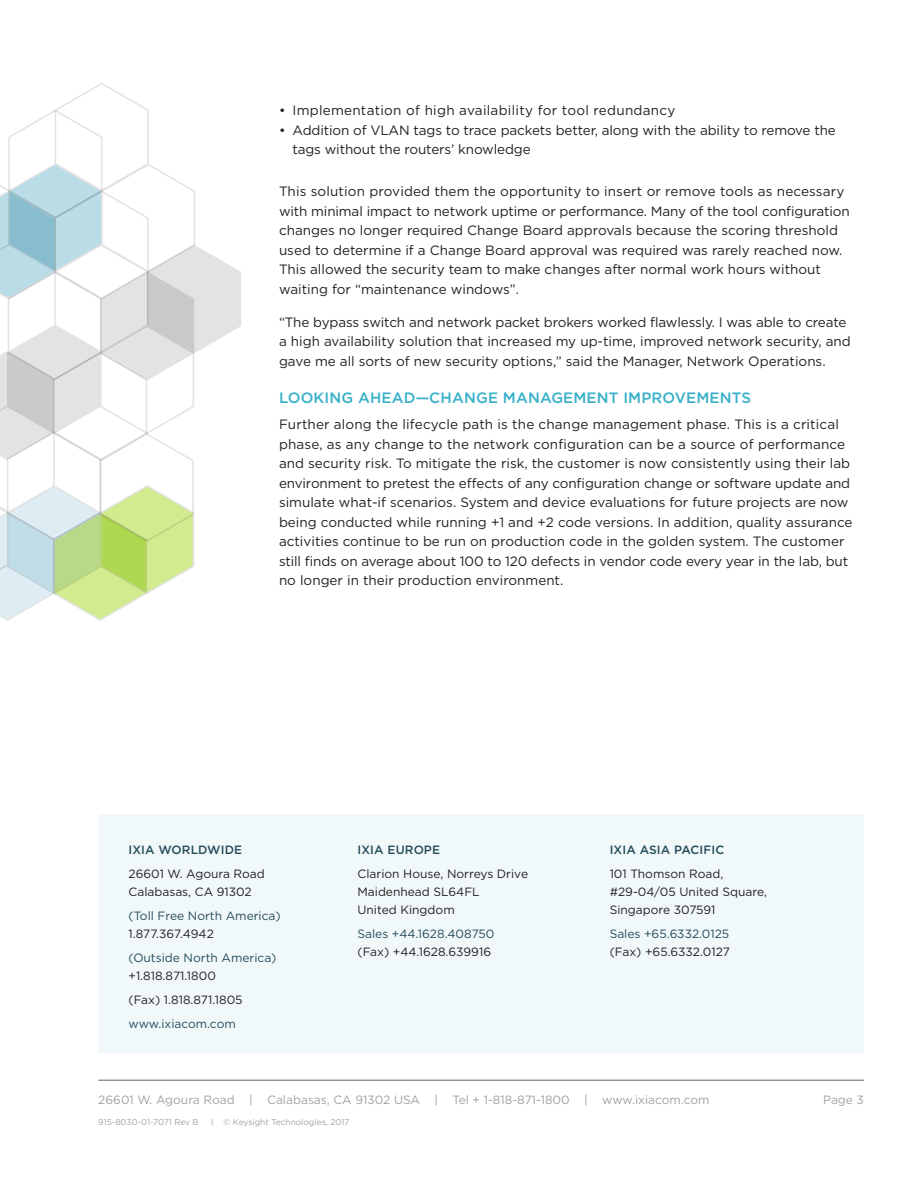
<style>
.page{position:relative;width:918px;height:1188px;background:#fff}
.page>*{position:absolute;margin:0;border:0;box-sizing:border-box;transform-origin:0 0}
.headline_-_level_1{font:500 15px "Gotham";letter-spacing:.01em;color:#37b0c9}
.body_copy{font:13.5px/19.5px "Gotham";color:#231f20}
.body_copy-2{font:13.5px "Gotham";letter-spacing:.02em;color:#231f20}
.headquarters_body{font:12px/18px "Gotham";color:#244c5a}
.headquarters_body-2{font:12px/18px "Gotham";color:#231f20}
.footer_address{font:12px "Gotham";color:#9fa1a4}
.global_headquarters{font:500 12px "Gotham";letter-spacing:.01em;color:#244c5a}
.page_no{font:12px "Gotham";color:#9fa1a4}
.t1{font:8.4px "Gotham";color:#9fa1a4}
.s1{color:#231f20}
</style>
<div class="page">
<hr style="left:98px;top:1080px;width:766px;height:1px;background:#606369">
<div style="left:98px;top:814px;width:766px;height:238px;background:#f1f8fa"></div>
<svg style="left:0;top:83px;width:241px;height:538px"></svg>
<p class="body_copy-2" style="left:279px;top:102px;width:398px">• Implementation of high availability for tool redundancy</p>
<p class="body_copy" style="left:292px;top:120px;width:545px;text-indent:-14px">• Addition of VLAN tags to trace packets better, along with the ability to remove the tags without the routers’ knowledge</p>
<p class="body_copy" style="left:279px;top:181px;width:572px">This solution provided them the opportunity to insert or remove tools as necessary with minimal impact to network uptime or performance. Many of the tool configuration changes no longer required Change Board approvals because the scoring threshold used to determine if a Change Board approval was required was rarely reached now.<br>This allowed the security team to make changes after normal work hours without waiting for “maintenance windows”.</p>
<p class="body_copy" style="left:279px;top:312px;width:573px">“The bypass switch and network packet brokers worked flawlessly. I was able to create a high availability solution that increased my up-time, improved network security, and gave me all sorts of new security options,” said the Manager, Network Operations.</p>
<p class="headline_-_level_1" style="left:279px;top:388px;width:474px">LOOKING AHEAD—CHANGE MANAGEMENT IMPROVEMENTS</p>
<p class="body_copy" style="left:279px;top:415px;width:575px">Further along the lifecycle path is the change management phase. This is a critical phase, as any change to the network configuration can be a source of performance and security risk. To mitigate the risk, the customer is now consistently using their lab environment to pretest the effects of any configuration change or software update and simulate what-if scenarios. System and device evaluations for future projects are now being conducted while running +1 and +2 code versions. In addition, quality assurance activities continue to be run on production code in the golden system. The customer still finds on average about 100 to 120 defects in vendor code every year in the lab, but no longer in their production environment.</p>
<p class="global_headquarters" style="left:129px;top:842px;width:115px">IXIA WORLDWIDE</p>
<p class="headquarters_body-2" style="left:129px;top:865px;width:138px">26601 W. Agoura Road<br>Calabasas, CA 91302</p>
<p class="headquarters_body" style="left:129px;top:907px;width:154px">(Toll Free North America)<br><span class="s1">1.877.367.4942</span></p>
<p class="headquarters_body" style="left:129px;top:949px;width:150px">(Outside North America) <span class="s1">+1.818.871.1800</span></p>
<p class="headquarters_body-2" style="left:129px;top:991px;width:116px">(Fax) 1.818.871.1805</p>
<p class="headquarters_body" style="left:129px;top:1015px;width:109px">www.ixiacom.com</p>
<p class="global_headquarters" style="left:357px;top:842px;width:84px">IXIA EUROPE</p>
<p class="headquarters_body-2" style="left:357px;top:865px;width:172px">Clarion House, Norreys Drive<br>Maidenhead SL64FL<br>United Kingdom</p>
<p class="headquarters_body" style="left:357px;top:925px;width:138px">Sales +44.1628.408750 <span class="s1">(Fax) +44.1628.639916</span></p>
<p class="global_headquarters" style="left:610px;top:842px;width:116px">IXIA ASIA PACIFIC</p>
<p class="headquarters_body-2" style="left:610px;top:865px;width:159px">101 Thomson Road, #29-04/05 United Square,<br>Singapore 307591</p>
<p class="headquarters_body" style="left:610px;top:925px;width:122px">Sales +65.6332.0125 <span class="s1">(Fax) +65.6332.0127</span></p>
<p class="footer_address" style="left:98px;top:1092px;width:613px">26601 W. Agoura Road | Calabasas, CA 91302 USA | Tel + 1-818-871-1800 | www.ixiacom.com</p>
<p class="t1" style="left:98px;top:1117px;width:102px">915-8030-01-7071 Rev B</p>
<p class="t1" style="left:211px;top:1117px;width:140px">I © Keysight Technologies, 2017</p>
<p class="page_no" style="left:823px;top:1092px;width:42px">Page 3</p>
</div>
